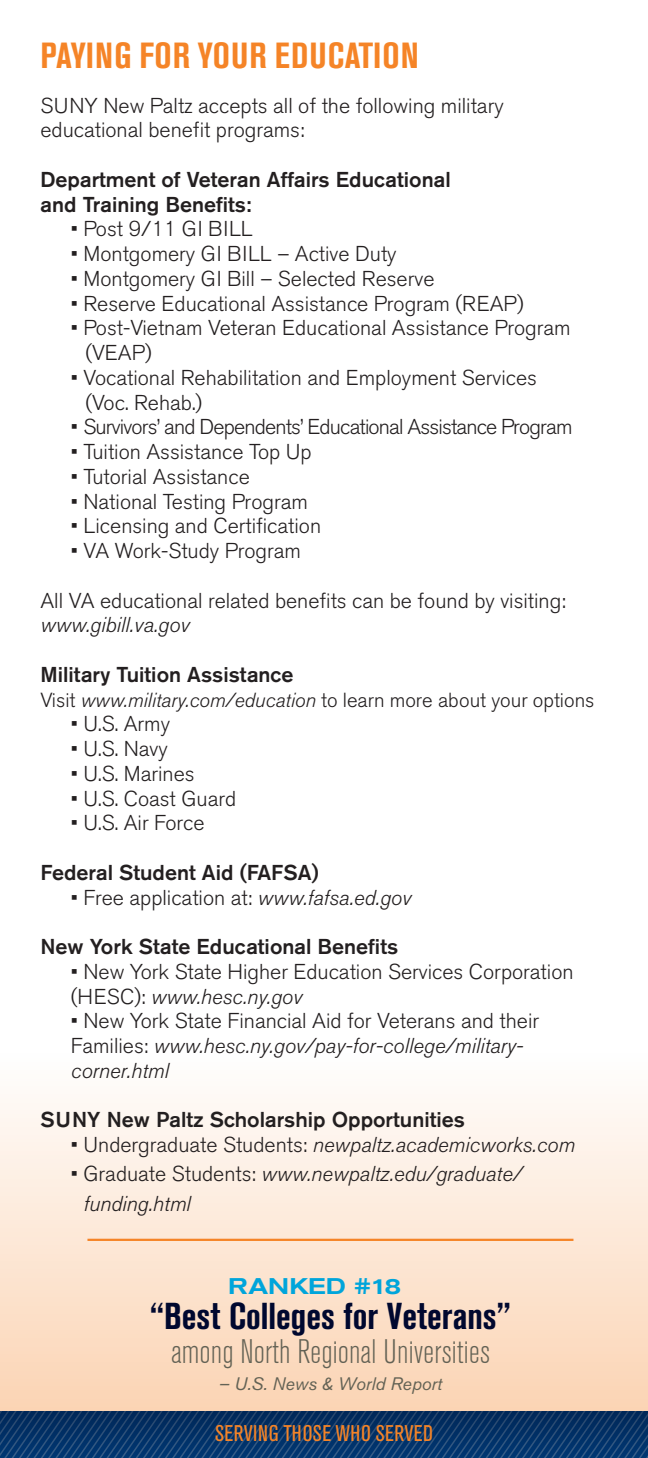
<style>
.page{position:relative;width:648px;height:1458px;background:#fff}
.page>*{position:absolute;margin:0;border:0;box-sizing:border-box;transform-origin:0 0}
.t1{font:700 condensed 37.12px "Akzidenz Grotesk BE";color:#00082f}
.t2{font:700 condensed 36px "Akzidenz Grotesk BE";letter-spacing:.03em;color:#f58427}
.t3{font:300 condensed 33.75px "Akzidenz Grotesk BE";letter-spacing:.01em;color:#636255}
.t4{font:condensed 22.5px "Akzidenz Grotesk BE";letter-spacing:.02em;color:#f58427}
.t5{font:500 expanded 22.5px "Akzidenz Grotesk BE";color:#00a5db}
.t6{font:300 21.38px/24.8px "Akzidenz Grotesk BE";color:#231f20}
.t7{font:500 21.38px/24.8px "Akzidenz Grotesk BE";color:#231f20}
.t8{font:italic 300 21.38px/29.2px "Akzidenz Grotesk BE";color:#231f20}
.t9{font:300 21.38px "Akzidenz Grotesk BE";letter-spacing:-.04em;color:#231f20}
.t10{font:300 20.25px "Akzidenz Grotesk BE";color:#231f20}
.t11{font:italic 18px "Akzidenz Grotesk BE";color:#636255}
.s1{font-style:italic}
.s2{font-style:normal}
</style>
<div class="page">
<svg style="left:0;top:1411px;width:648px;height:47px;background:#0b376a"></svg>
<div style="left:0;top:1051px;width:648px;height:360px;background:linear-gradient(to bottom,#fefffe,#fbd4b4)"></div>
<hr style="left:87px;top:1239px;width:486px;height:2px;background:#f58427">
<h2 class="t2" style="left:40px;top:34px;width:380px">PAYING FOR YOUR EDUCATION</h2>
<p class="t6" style="left:40px;top:93px;width:465px">SUNY New Paltz accepts all of the following military educational benefit programs:</p>
<p class="t7" style="left:40px;top:166px;width:412px">Department of Veteran Affairs Educational and Training Benefits:</p>
<p class="t6" style="left:71px;top:217px;width:183px">• Post 9/11 GI BILL</p>
<p class="t6" style="left:71px;top:242px;width:327px">• Montgomery GI BILL – Active Duty</p>
<p class="t6" style="left:71px;top:266px;width:365px">• Montgomery GI Bill – Selected Reserve</p>
<p class="t6" style="left:71px;top:291px;width:454px">• Reserve Educational Assistance Program (REAP)</p>
<p class="t6" style="left:85px;top:316px;width:487px;text-indent:-15px">• Post-Vietnam Veteran Educational Assistance Program (VEAP)</p>
<p class="t6" style="left:85px;top:365px;width:453px;text-indent:-15px">• Vocational Rehabilitation and Employment Services (Voc. Rehab.)</p>
<p class="t9" style="left:71px;top:415px;width:503px">• Survivors’ and Dependents’ Educational Assistance Program</p>
<p class="t6" style="left:71px;top:440px;width:242px">• Tuition Assistance Top Up</p>
<p class="t6" style="left:71px;top:464px;width:180px">• Tutorial Assistance</p>
<p class="t6" style="left:71px;top:489px;width:239px">• National Testing Program</p>
<p class="t6" style="left:71px;top:514px;width:252px">• Licensing and Certification</p>
<p class="t6" style="left:71px;top:539px;width:232px">• VA Work-Study Program</p>
<p class="t6" style="left:40px;top:588px;width:527px">All VA educational related benefits can be found by visiting:</p>
<p class="t8" style="left:40px;top:611px;width:151px">www.gibill.va.gov</p>
<p class="t7" style="left:40px;top:662px;width:255px">Military Tuition Assistance</p>
<p class="t10" style="left:40px;top:688px;width:556px">Visit <span class="s1">www.military.com/education</span> to learn more about your options</p>
<p class="t6" style="left:71px;top:712px;width:101px">• U.S. Army</p>
<p class="t6" style="left:71px;top:737px;width:98px">• U.S. Navy</p>
<p class="t6" style="left:71px;top:761px;width:125px">• U.S. Marines</p>
<p class="t6" style="left:71px;top:786px;width:167px">• U.S. Coast Guard</p>
<p class="t6" style="left:71px;top:811px;width:135px">• U.S. Air Force</p>
<p class="t7" style="left:41px;top:859px;width:280px">Federal Student Aid (FAFSA)</p>
<p class="t6" style="left:71px;top:885px;width:342px">• Free application at: <span class="s1">www.fafsa.ed.gov</span></p>
<p class="t7" style="left:41px;top:934px;width:359px">New York State Educational Benefits</p>
<p class="t6" style="left:71px;top:959px;width:504px">• New York State Higher Education Services Corporation (HESC): <span class="s1">www.hesc.ny.gov</span></p>
<p class="t6" style="left:71px;top:1009px;width:470px">• New York State Financial Aid for Veterans and their<br>Families: <span class="s1">www.hesc.ny.gov/pay-for-college/military&shy;corner.html</span></p>
<p class="t7" style="left:41px;top:1107px;width:426px">SUNY New Paltz Scholarship Opportunities</p>
<p class="t8" style="left:71px;top:1130px;width:506px"><span class="s2">• Undergraduate Students:</span> newpaltz.academicworks.com</p>
<p class="t8" style="left:84px;top:1160px;width:440px;text-indent:-13px"><span class="s2">• Graduate Students:</span> www.newpaltz.edu/graduate/ funding.html</p>
<p class="t5" style="left:228px;top:1273px;width:175px">RANKED #18</p>
<h1 class="t1" style="left:150px;top:1295px;width:362px">“Best Colleges for Veterans”</h1>
<h3 class="t3" style="left:171px;top:1334px;width:320px">among North Regional Universities</h3>
<p class="t11" style="left:219px;top:1373px;width:225px">– U.S. News &amp; World Report</p>
<p class="t4" style="left:215px;top:1421px;width:219px">SERVING THOSE WHO SERVED</p>
</div>
